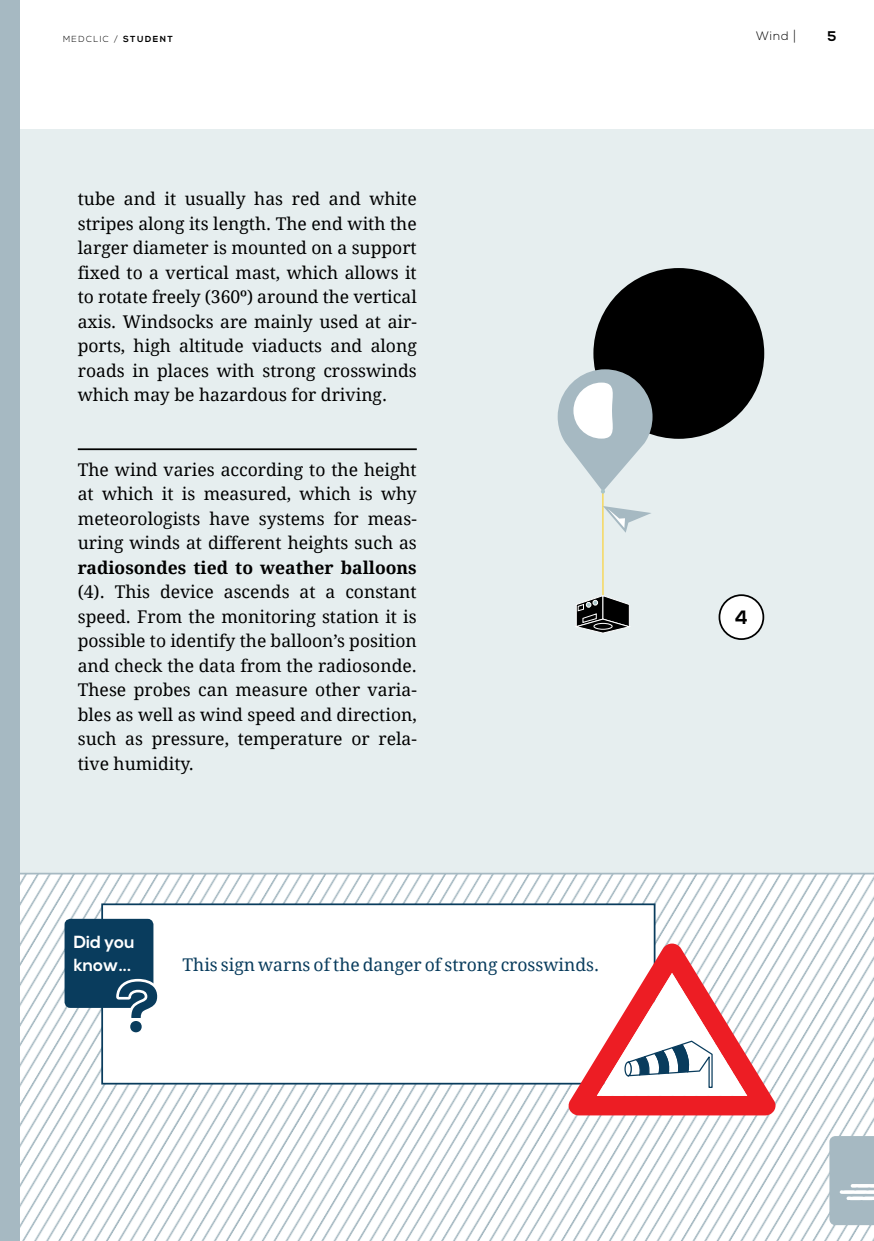
<style>
.page{position:relative;width:874px;height:1241px;background:#fff}
.page>*{position:absolute;margin:0;border:0;box-sizing:border-box;transform-origin:0 0}
.t1{font:700 19.25px "Nexa";color:#000}
.t2{font:17.5px/24.5px "Droid Serif";color:#000;text-align:justify}
.t3{font:17.5px "Droid Serif";color:#093c5d}
.t4{font:700 17.5px "Droid Serif";color:#000}
.t5{font:700 17.5px/22.8px "Nexa";color:#fff}
.t6{font:700 14px "Nexa";color:#000}
.t7{font:300 12.25px "Nexa";color:#000}
.t8{font:300 8.75px "Nexa";letter-spacing:.16em;color:#000}
.s1{font-weight:700}
.s2{font-family:"Brandon Grotesque";font-weight:700}
</style>
<div class="page">
<div style="left:10px;top:129px;width:863px;height:744px;background:#e6eeef"></div>
<div style="left:593px;top:268px;width:170px;height:171px;background:#000;border-radius:50%"></div>
<hr style="left:602px;top:491px;width:1px;height:112px;background:#ffcd15">
<svg style="left:557px;top:369px;width:95px;height:124px"></svg>
<svg style="left:575px;top:595px;width:55px;height:38px"></svg>
<div style="left:593px;top:623px;width:18px;height:6px;background:#000;border-radius:50%"></div>
<div style="left:593px;top:623px;width:19px;height:6px;border:1px solid #fff;border-radius:50%"></div>
<svg style="left:602px;top:506px;width:49px;height:26px"></svg>
<svg style="left:20px;top:872px;width:853px;height:368px"></svg>
<div style="left:0;top:0;width:20px;height:1240px;background:#a6b9c2"></div>
<svg style="left:829px;top:1135px;width:44px;height:89px;background:#aebfc7"></svg>
<hr style="left:78px;top:448px;width:338px;height:2px;background:#000">
<div style="left:719px;top:595px;width:44px;height:44px;background:#fff;border-radius:50%"></div>
<div style="left:718px;top:594px;width:45px;height:46px;border:2px solid #000;border-radius:50%"></div>
<div style="left:102px;top:904px;width:552px;height:179px;background:#fff"></div>
<div style="left:101px;top:903px;width:554px;height:181px;border:2px solid #093c5d"></div>
<div style="left:66px;top:920px;width:85px;height:85px;background:#093c5d;border-radius:4px"></div>
<div style="left:64px;top:918px;width:89px;height:89px;border:4px solid #093c5d;border-radius:4px"></div>
<svg style="left:115px;top:977px;width:43px;height:41px"></svg>
<div style="left:129px;top:1019px;width:13px;height:14px;background:#093c5d;border-radius:50%"></div>
<div style="left:128px;top:1019px;width:15px;height:14px;border:2px solid #fff;border-radius:50%"></div>
<svg style="left:568px;top:943px;width:207px;height:172px"></svg>
<svg style="left:624px;top:1062px;width:7px;height:13px"></svg>
<div style="left:624px;top:1061px;width:7px;height:15px;border:1px solid #093c5d;border-radius:50%"></div>
<p class="t8" style="left:63px;top:34px;width:111px">MEDCLIC / <span class="s1">STUDENT</span></p>
<p class="t7" style="left:755px;top:28px;width:41px">Wind <span class="s2">|</span></p>
<p class="t6" style="left:827px;top:28px;width:10px">5</p>
<p class="t2" style="left:78px;top:186px;width:340px">tube and it usually has red and white stripes along its length. The end with the larger diameter is mounted on a support fixed to a vertical mast, which allows it to rotate freely (360º) around the vertical axis. Windsocks are mainly used at air&shy;ports, high altitude viaducts and along roads in places with strong crosswinds which may be hazardous for driving.</p>
<p class="t2" style="left:78px;top:456px;width:340px">The wind varies according to the height at which it is measured, which is why meteorologists have systems for meas&shy;uring winds at different heights such as</p>
<p class="t4" style="left:78px;top:555px;width:340px">radiosondes tied to weather balloons</p>
<p class="t2" style="left:78px;top:579px;width:340px">(4). This device ascends at a constant speed. From the monitoring station it is possible to identify the balloon’s position and check the data from the radiosonde.<br>These probes can measure other varia&shy;bles as well as wind speed and direction, such as pressure, temperature or rela&shy;tive humidity.</p>
<p class="t5" style="left:74px;top:931px;width:63px">Did you know...</p>
<p class="t3" style="left:182px;top:952px;width:418px">This sign warns of the danger of strong crosswinds.</p>
<p class="t1" style="left:734px;top:606px;width:15px">4</p>
</div>
